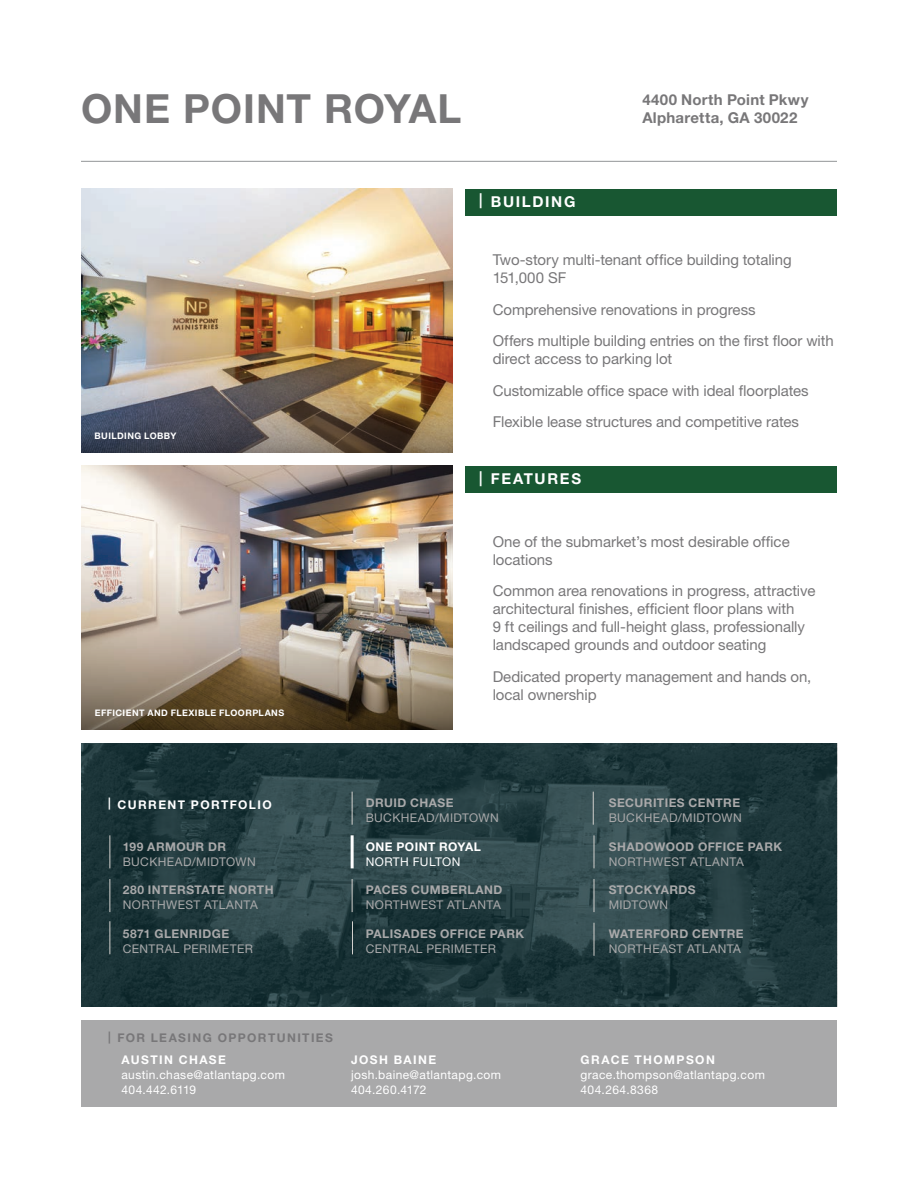
<style>
.page{position:relative;width:918px;height:1188px;background:#fff}
.page>*{position:absolute;margin:0;border:0;box-sizing:border-box;transform-origin:0 0}
.t1{font:700 40.2px "Helvetica Neue LT Std";letter-spacing:.02em;color:#787779}
.t2{font:15px/18px "Helvetica Neue LT Std";letter-spacing:-.005em;color:#787779}
.t3{font:700 15px "Helvetica Neue LT Std";letter-spacing:.02em;color:#787779}
.t4{font:700 15px "Helvetica Neue LT Std";letter-spacing:.11em;color:#fff}
.t5{font:12px/15px "Helvetica Neue LT Std";letter-spacing:.035em;color:#fff}
.t6{font:12px "Helvetica Neue LT Std";letter-spacing:.03em;color:#a9a9aa}
.t7{font:700 12px "Helvetica Neue LT Std";letter-spacing:.04em;color:#a9a9aa}
.t8{font:700 12px "Helvetica Neue LT Std";letter-spacing:.115em;color:#fff}
.t9{font:12px "Helvetica Neue LT Std";letter-spacing:.03em;color:#aaa9aa}
.t10{font:700 12px "Helvetica Neue LT Std";letter-spacing:.04em;color:#aaa9aa}
.t11{font:700 12px "Helvetica Neue LT Std";letter-spacing:.12em;color:#787779}
.t12{font:700 12px "Helvetica Neue LT Std";letter-spacing:.04em;color:#fff}
.t13{font:700 9px "Helvetica Neue LT Std";letter-spacing:.05em;color:#fff}
</style>
<div class="page">
<div style="left:81px;top:1020px;width:756px;height:87px;background:#a9a9aa"></div>
<hr style="left:81px;top:161px;width:756px;height:1px;background:#939598">
<img style="left:81px;top:466px;width:371px;height:264px">
<img style="left:81px;top:189px;width:371px;height:263px">
<div style="left:466px;top:189px;width:371px;height:27px;background:#185732"></div>
<div style="left:466px;top:466px;width:371px;height:27px;background:#185732"></div>
<img style="left:81px;top:743px;width:756px;height:264px">
<hr style="left:352px;top:879px;width:1px;height:33px;background:#d2d0cd">
<hr style="left:351px;top:835px;width:3px;height:33px;background:#fff">
<hr style="left:352px;top:792px;width:1px;height:33px;background:#d2d0cd">
<hr style="left:594px;top:923px;width:1px;height:33px;background:#d2d0cd">
<hr style="left:594px;top:879px;width:1px;height:33px;background:#d2d0cd">
<hr style="left:594px;top:835px;width:1px;height:33px;background:#d2d0cd">
<hr style="left:110px;top:879px;width:1px;height:33px;background:#d2d0cd">
<hr style="left:110px;top:835px;width:1px;height:33px;background:#d2d0cd">
<hr style="left:352px;top:921px;width:1px;height:33px;background:#d2d0cd">
<hr style="left:110px;top:921px;width:1px;height:33px;background:#d2d0cd">
<hr style="left:593px;top:792px;width:1px;height:33px;background:#d2d0cd">
<h1 class="t1" style="left:81px;top:84px;width:382px">ONE POINT ROYAL</h1>
<p class="t3" style="left:642px;top:90px;width:168px">4400 North Point Pkwy</p>
<p class="t3" style="left:642px;top:108px;width:157px">Alpharetta, GA 30022</p>
<p class="t13" style="left:94px;top:430px;width:84px">BUILDING LOBBY</p>
<p class="t13" style="left:95px;top:707px;width:191px">EFFICIENT AND FLEXIBLE FLOORPLANS</p>
<p class="t4" style="left:479px;top:192px;width:98px">| BUILDING</p>
<p class="t2" style="left:493px;top:251px;width:300px">Two-story multi-tenant office building totaling<br>151,000 SF</p>
<p class="t2" style="left:493px;top:293px;width:343px;line-height:31.5px">Comprehensive renovations in progress<br>Offers multiple building entries on the first floor with</p>
<p class="t2" style="left:493px;top:343px;width:317px;line-height:31.5px">direct access to parking lot<br>Customizable office space with ideal floorplates<br>Flexible lease structures and competitive rates</p>
<p class="t4" style="left:479px;top:470px;width:103px">| FEATURES</p>
<p class="t2" style="left:493px;top:532px;width:298px">One of the submarket’s most desirable office locations</p>
<p class="t2" style="left:493px;top:582px;width:324px">Common area renovations in progress, attractive architectural finishes, efficient floor plans with<br>9 ft ceilings and full-height glass, professionally landscaped grounds and outdoor seating</p>
<p class="t2" style="left:493px;top:667px;width:320px">Dedicated property management and hands on, local ownership</p>
<p class="t8" style="left:108px;top:797px;width:165px">| CURRENT PORTFOLIO</p>
<p class="t7" style="left:123px;top:839px;width:105px">199 ARMOUR DR</p>
<p class="t6" style="left:123px;top:854px;width:135px">BUCKHEAD/MIDTOWN</p>
<p class="t7" style="left:123px;top:883px;width:152px">280 INTERSTATE NORTH</p>
<p class="t6" style="left:123px;top:898px;width:137px">NORTHWEST ATLANTA</p>
<p class="t7" style="left:123px;top:926px;width:108px">5871 GLENRIDGE</p>
<p class="t6" style="left:123px;top:941px;width:132px">CENTRAL PERIMETER</p>
<p class="t7" style="left:366px;top:796px;width:90px">DRUID CHASE</p>
<p class="t6" style="left:366px;top:811px;width:135px">BUCKHEAD/MIDTOWN</p>
<p class="t12" style="left:366px;top:839px;width:117px">ONE POINT ROYAL</p>
<p class="t5" style="left:366px;top:854px;width:96px">NORTH FULTON</p>
<p class="t10" style="left:366px;top:883px;width:138px">PACES CUMBERLAND</p>
<p class="t9" style="left:366px;top:898px;width:137px">NORTHWEST ATLANTA</p>
<p class="t7" style="left:366px;top:926px;width:160px">PALISADES OFFICE PARK</p>
<p class="t6" style="left:366px;top:941px;width:132px">CENTRAL PERIMETER</p>
<p class="t11" style="left:108px;top:1031px;width:227px">| FOR LEASING OPPORTUNITIES</p>
<p class="t8" style="left:122px;top:1052px;width:106px">AUSTIN CHASE</p>
<p class="t5" style="left:122px;top:1067px;width:165px">austin.chase@atlantapg.com<br>404.442.6119</p>
<p class="t8" style="left:351px;top:1052px;width:87px">JOSH BAINE</p>
<p class="t5" style="left:351px;top:1067px;width:152px">josh.baine@atlantapg.com<br>404.260.4172</p>
<p class="t10" style="left:609px;top:796px;width:133px">SECURITIES CENTRE</p>
<p class="t9" style="left:609px;top:811px;width:135px">BUCKHEAD/MIDTOWN</p>
<p class="t7" style="left:609px;top:839px;width:175px">SHADOWOOD OFFICE PARK</p>
<p class="t6" style="left:609px;top:854px;width:137px">NORTHWEST ATLANTA</p>
<p class="t7" style="left:609px;top:883px;width:89px">STOCKYARDS</p>
<p class="t6" style="left:609px;top:898px;width:61px">MIDTOWN</p>
<p class="t7" style="left:609px;top:926px;width:137px">WATERFORD CENTRE</p>
<p class="t6" style="left:609px;top:941px;width:134px">NORTHEAST ATLANTA</p>
<p class="t8" style="left:580px;top:1052px;width:136px">GRACE THOMPSON</p>
<p class="t5" style="left:580px;top:1067px;width:186px">grace.thompson@atlantapg.com<br>404.264.8368</p>
</div>
